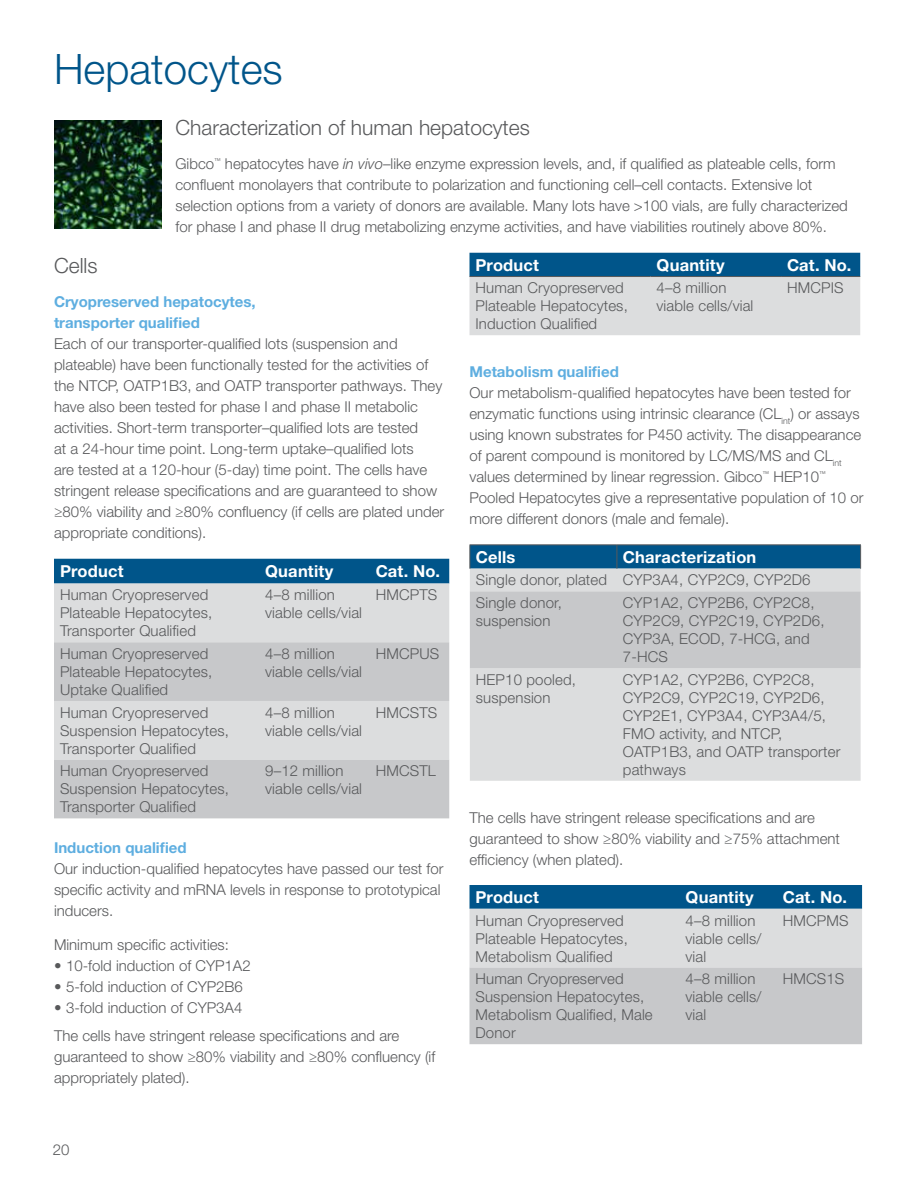
<style>
.page{position:relative;width:918px;height:1188px;background:#fff}
.page>*{position:absolute;margin:0;border:0;box-sizing:border-box;transform-origin:0 0}
.t1{font:300 42px "Helvetica Neue LT Std";color:#00558a}
.t2{font:300 21px "Helvetica Neue LT Std";color:#58595b}
.t3{font:700 16.5px "Helvetica Neue LT Std";letter-spacing:.01em;color:#fff}
.t4{font:300 15px/18px "Helvetica Neue LT Std";color:#58595b}
.t5{font:700 15px/21px "Helvetica Neue LT Std";color:#5eaee0}
.t6{font:300 6.75px "Helvetica Neue LT Std";color:#58595b}
.s1{font-style:italic}
</style>
<div class="page">
<div style="left:54px;top:559px;width:395px;height:25px;background:#00558a"></div>
<div style="left:54px;top:584px;width:395px;height:58px;background:#dcddde"></div>
<svg style="left:54px;top:642px;width:395px;height:176px;background:#cecfd0"></svg>
<svg style="left:469px;top:253px;width:391px;height:82px;background:#9db6c6"></svg>
<hr style="left:469px;top:276px;width:182px;height:1px;background:#58595b">
<hr style="left:651px;top:276px;width:130px;height:1px;background:#58595b">
<hr style="left:781px;top:276px;width:79px;height:1px;background:#58595b">
<div style="left:470px;top:569px;width:391px;height:212px;background:#dcddde"></div>
<div style="left:470px;top:591px;width:391px;height:77px;background:#c7c8ca"></div>
<hr style="left:469px;top:544px;width:148px;height:1px;background:#58595b">
<hr style="left:617px;top:544px;width:244px;height:1px;background:#58595b">
<svg style="left:469px;top:545px;width:392px;height:24px;background:#07598b"></svg>
<svg style="left:469px;top:885px;width:393px;height:159px;background:#b1bfc8"></svg>
<img style="left:54px;top:120px;width:108px;height:108px">
<h1 class="t1" style="left:54px;top:43px;width:230px">Hepatocytes</h1>
<h2 class="t2" style="left:176px;top:115px;width:356px">Characterization of human hepatocytes</h2>
<p class="t4" style="left:176px;top:155px;width:40px">Gibco</p>
<p class="t6" style="left:214px;top:157px;width:8px">™</p>
<p class="t4" style="left:176px;top:153px;width:674px;line-height:21px;text-indent:49px">hepatocytes have <span class="s1">in vivo</span>–like enzyme expression levels, and, if qualified as plateable cells, form confluent monolayers that contribute to polarization and functioning cell–cell contacts. Extensive lot selection options from a variety of donors are available. Many lots have &gt;100 vials, are fully characterized for phase I and phase II drug metabolizing enzyme activities, and have viabilities routinely above 80%.</p>
<h2 class="t2" style="left:54px;top:253px;width:45px">Cells</h2>
<p class="t5" style="left:54px;top:291px;width:203px">Cryopreserved hepatocytes, transporter qualified</p>
<p class="t4" style="left:54px;top:333px;width:392px;line-height:21px">Each of our transporter-qualified lots (suspension and plateable) have been functionally tested for the activities of the NTCP, OATP1B3, and OATP transporter pathways. They have also been tested for phase I and phase II metabolic activities. Short-term transporter–qualified lots are tested<br>at a 24-hour time point. Long-term uptake–qualified lots<br>are tested at a 120-hour (5-day) time point. The cells have stringent release specifications and are guaranteed to show ≥80% viability and ≥80% confluency (if cells are plated under appropriate conditions).</p>
<p class="t3" style="left:60px;top:561px;width:65px">Product</p>
<p class="t3" style="left:265px;top:561px;width:70px">Quantity</p>
<p class="t3" style="left:376px;top:561px;width:66px">Cat. No.</p>
<p class="t4" style="left:60px;top:586px;width:154px">Human Cryopreserved<br>Plateable Hepatocytes,<br>Transporter Qualified</p>
<p class="t4" style="left:265px;top:586px;width:98px">4–8 million viable cells/vial</p>
<p class="t4" style="left:376px;top:586px;width:63px">HMCPTS</p>
<p class="t4" style="left:60px;top:644px;width:154px">Human Cryopreserved<br>Plateable Hepatocytes,<br>Uptake Qualified</p>
<p class="t4" style="left:265px;top:644px;width:98px">4–8 million viable cells/vial</p>
<p class="t4" style="left:376px;top:644px;width:65px">HMCPUS</p>
<p class="t4" style="left:60px;top:703px;width:170px">Human Cryopreserved<br>Suspension Hepatocytes,<br>Transporter Qualified</p>
<p class="t4" style="left:265px;top:703px;width:98px">4–8 million viable cells/vial</p>
<p class="t4" style="left:376px;top:703px;width:63px">HMCSTS</p>
<p class="t4" style="left:60px;top:762px;width:170px">Human Cryopreserved<br>Suspension Hepatocytes,<br>Transporter Qualified</p>
<p class="t4" style="left:265px;top:762px;width:98px">9–12 million viable cells/vial</p>
<p class="t4" style="left:376px;top:762px;width:62px">HMCSTL</p>
<p class="t5" style="left:54px;top:837px;width:134px">Induction qualified</p>
<p class="t4" style="left:54px;top:858px;width:391px;line-height:21px">Our induction-qualified hepatocytes have passed our test for specific activity and mRNA levels in response to prototypical inducers.</p>
<p class="t4" style="left:54px;top:936px;width:176px">Minimum specific activities:</p>
<p class="t4" style="left:54px;top:957px;width:198px">• 10-fold induction of CYP1A2</p>
<p class="t4" style="left:54px;top:978px;width:190px">• 5-fold induction of CYP2B6</p>
<p class="t4" style="left:54px;top:994px;width:347px;line-height:27.8px">• 3-fold induction of CYP3A4<br>The cells have stringent release specifications and are</p>
<p class="t4" style="left:54px;top:1046px;width:383px;line-height:21px">guaranteed to show ≥80% viability and ≥80% confluency (if appropriately plated).</p>
<p class="t4" style="left:53px;top:1140px;width:18px">20</p>
<p class="t3" style="left:475px;top:254px;width:65px">Product</p>
<p class="t3" style="left:657px;top:254px;width:70px">Quantity</p>
<p class="t3" style="left:787px;top:254px;width:66px">Cat. No.</p>
<p class="t4" style="left:475px;top:279px;width:154px">Human Cryopreserved<br>Plateable Hepatocytes,<br>Induction Qualified</p>
<p class="t4" style="left:657px;top:279px;width:98px">4–8 million viable cells/vial</p>
<p class="t4" style="left:787px;top:279px;width:58px">HMCPIS</p>
<p class="t5" style="left:469px;top:361px;width:151px">Metabolism qualified</p>
<p class="t4" style="left:469px;top:382px;width:393px;line-height:21px">Our metabolism-qualified hepatocytes have been tested for enzymatic functions using intrinsic clearance (CL<sub>int</sub>) or assays using known substrates for P450 activity. The disappearance of parent compound is monitored by LC/MS/MS and CL<sub>int </sub>values determined by linear regression. Gibco</p>
<p class="t6" style="left:763px;top:470px;width:8px">™</p>
<p class="t4" style="left:773px;top:468px;width:47px">HEP10</p>
<p class="t6" style="left:819px;top:470px;width:8px">™</p>
<p class="t4" style="left:469px;top:487px;width:396px;line-height:21px">Pooled Hepatocytes give a representative population of 10 or more different donors (male and female).</p>
<p class="t3" style="left:476px;top:547px;width:41px">Cells</p>
<p class="t3" style="left:623px;top:547px;width:135px">Characterization</p>
<p class="t4" style="left:476px;top:568px;width:336px;line-height:22.6px">Single donor, plated CYP3A4, CYP2C9, CYP2D6<br>Single donor,</p>
<p class="t4" style="left:476px;top:611px;width:76px">suspension</p>
<p class="t4" style="left:623px;top:593px;width:203px">CYP1A2, CYP2B6, CYP2C8,<br>CYP2C9, CYP2C19, CYP2D6,<br>CYP3A, ECOD, 7-HCG, and<br>7-HCS</p>
<p class="t4" style="left:476px;top:670px;width:102px">HEP10 pooled, suspension</p>
<p class="t4" style="left:623px;top:670px;width:219px">CYP1A2, CYP2B6, CYP2C8,<br>CYP2C9, CYP2C19, CYP2D6,<br>CYP2E1, CYP3A4, CYP3A4/5,<br>FMO activity, and NTCP,<br>OATP1B3, and OATP transporter pathways</p>
<p class="t4" style="left:469px;top:807px;width:372px;line-height:21px">The cells have stringent release specifications and are guaranteed to show ≥80% viability and ≥75% attachment efficiency (when plated).</p>
<p class="t3" style="left:475px;top:887px;width:65px">Product</p>
<p class="t3" style="left:686px;top:887px;width:70px">Quantity</p>
<p class="t3" style="left:783px;top:887px;width:66px">Cat. No.</p>
<p class="t4" style="left:475px;top:911px;width:154px">Human Cryopreserved<br>Plateable Hepatocytes,<br>Metabolism Qualified</p>
<p class="t4" style="left:686px;top:911px;width:77px">4–8 million viable cells/ vial</p>
<p class="t4" style="left:783px;top:911px;width:67px">HMCPMS</p>
<p class="t4" style="left:475px;top:970px;width:179px">Human Cryopreserved<br>Suspension Hepatocytes,<br>Metabolism Qualified, Male<br>Donor</p>
<p class="t4" style="left:686px;top:970px;width:77px">4–8 million viable cells/ vial</p>
<p class="t4" style="left:783px;top:970px;width:63px">HMCS1S</p>
</div>
